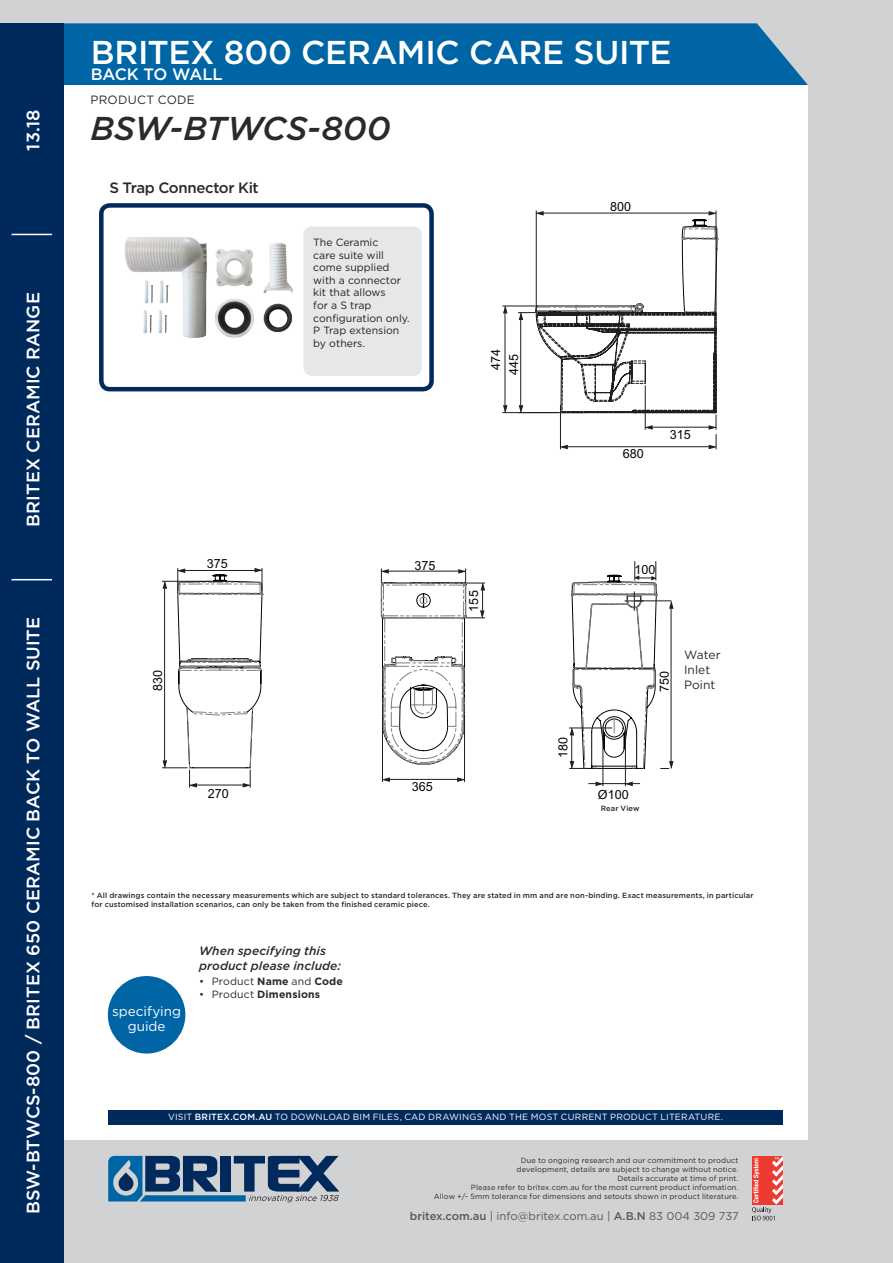
<style>
.page{position:relative;width:893px;height:1263px;background:#d1d2d4}
.page>*{position:absolute;margin:0;border:0;box-sizing:border-box;transform-origin:0 0}
.t1{font:500 33px "Gotham";color:#fff}
.t2{font:italic 500 33px "Gotham";letter-spacing:-.005em;color:#2b292a}
.t3{font:500 18px "Gotham";color:#fff}
.t4{font:500 16.5px "Gotham";color:#fff}
.t5{font:500 15px "Gotham";color:#2b292a}
.t6{font:13.5px/15px "Gotham";color:#fff;text-align:center}
.t7{font:12.6px/17.9px "Arial";color:#040503;text-align:center}
.t8{font:italic 500 12px/15px "Gotham";letter-spacing:.005em;color:#2b292a}
.t9{font:12px/15px "Gotham";letter-spacing:.005em;color:#2b292a}
.t10{font:11.25px "Gotham";color:#57585a}
.t11{font:10.5px/12.6px "Gotham";color:#231f20}
.t12{font:10.5px "Gotham";color:#2b292a}
.t13{font:700 10.5px "Gotham";letter-spacing:.015em;color:#2b292a}
.t14{font:9px "Gotham";letter-spacing:.02em;color:#fff}
.t15{font:7.5px/9px "Gotham";letter-spacing:.01em;color:#2b292a;text-align:right}
.t16{font:500 7.5px/9px "Gotham";letter-spacing:.015em;color:#2b292a}
.s1{font-weight:700}
.s2{font-weight:400}
.s3{font-weight:500}
</style>
<div class="page">
<div style="left:64px;top:23px;width:744px;height:62px;background:#0065a4"></div>
<div style="left:64px;top:85px;width:744px;height:1054px;background:#fff"></div>
<div style="left:0;top:23px;width:64px;height:1240px;background:#00295c"></div>
<hr style="left:12px;top:579px;width:40px;height:1px;background:#fff">
<hr style="left:12px;top:234px;width:40px;height:1px;background:#fff">
<div style="left:108px;top:976px;width:77px;height:77px;background:#0065a4;border-radius:50%"></div>
<div style="left:108px;top:1110px;width:675px;height:14px;background:#00295c"></div>
<svg style="left:752px;top:1156px;width:31px;height:64px"></svg>
<svg style="left:108px;top:1156px;width:231px;height:46px"></svg>
<hr style="left:603px;top:730px;width:1px;height:56px;background:#201d1e">
<hr style="left:625px;top:730px;width:1px;height:56px;background:#201d1e">
<svg style="left:589px;top:782px;width:51px;height:4px"></svg>
<svg style="left:569px;top:561px;width:104px;height:208px"></svg>
<hr style="left:636px;top:601px;width:35px;height:1px;background:#201d1e">
<hr style="left:671px;top:609px;width:1px;height:152px;background:#201d1e">
<svg style="left:503px;top:307px;width:4px;height:6px"></svg>
<svg style="left:503px;top:405px;width:4px;height:7px"></svg>
<hr style="left:503px;top:306px;width:32px;height:1px;background:#201d1e">
<hr style="left:503px;top:412px;width:56px;height:1px;background:#201d1e">
<hr style="left:505px;top:313px;width:1px;height:92px;background:#201d1e">
<svg style="left:518px;top:211px;width:200px;height:238px"></svg>
<hr style="left:568px;top:446px;width:141px;height:1px;background:#201d1e">
<svg style="left:162px;top:568px;width:101px;height:219px"></svg>
<hr style="left:185px;top:570px;width:69px;height:1px;background:#201d1e">
<svg style="left:380px;top:569px;width:105px;height:196px"></svg>
<hr style="left:389px;top:571px;width:69px;height:1px;background:#201d1e">
<svg style="left:457px;top:777px;width:7px;height:4px"></svg>
<svg style="left:383px;top:777px;width:7px;height:4px"></svg>
<hr style="left:464px;top:715px;width:1px;height:67px;background:#201d1e">
<hr style="left:382px;top:715px;width:1px;height:67px;background:#201d1e">
<hr style="left:390px;top:779px;width:67px;height:1px;background:#201d1e">
<div style="left:99px;top:203px;width:335px;height:188px;border:4px solid #00295c;border-radius:9px"></div>
<img style="left:125px;top:237px;width:167px;height:101px">
<div style="left:303px;top:227px;width:119px;height:149px;background:#e6e7e9;border-radius:9px"></div>
<h2 class="t3" style="left:23px;top:151px;width:42px;rotate:-90deg">13.18</h2>
<h2 class="t3" style="left:23px;top:527px;width:233px;rotate:-90deg">BRITEX CERAMIC RANGE</h2>
<h2 class="t3" style="left:23px;top:1214px;width:596px;rotate:-90deg">BSW-BTWCS-800 / BRITEX 650 CERAMIC BACK TO WALL SUITE</h2>
<h1 class="t1" style="left:91px;top:33px;width:21px">BRITEX</h1>
<h1 class="t1" style="left:224px;top:33px;width:101px">800 CERAMIC</h1>
<h1 class="t1" style="left:469px;top:33px;width:24px">CARE</h1>
<h1 class="t1" style="left:574px;top:33px;width:40px">SUITE</h1>
<h3 class="t4" style="left:91px;top:65px;width:13px">BAC</h3>
<h3 class="t4" style="left:127px;top:65px;width:97px">K TO WALL</h3>
<h3 class="t9" style="left:91px;top:92px;width:19px">PRODU</h3>
<h3 class="t9" style="left:137px;top:92px;width:40px">CT CODE</h3>
<h1 class="t2" style="left:91px;top:109px;width:302px">BSW-BTWCS-800</h1>
<h3 class="t5" style="left:109px;top:179px;width:151px">S Trap Connector Kit</h3>
<h3 class="t7" style="left:610px;top:198px;width:23px">800</h3>
<h3 class="t11" style="left:313px;top:236px;width:98px">The Ceramic<br>care suite will come supplied with a connector kit that allows<br>for a S trap configuration only.<br>P Trap extension by others.</h3>
<h3 class="t7" style="left:487px;top:375px;width:28px;rotate:-90deg">474<br>445</h3>
<h3 class="t7" style="left:670px;top:425px;width:23px">315</h3>
<h3 class="t7" style="left:623px;top:445px;width:23px">680</h3>
<h3 class="t7" style="left:207px;top:555px;width:23px">375</h3>
<h3 class="t7" style="left:414px;top:556px;width:23px">375</h3>
<h3 class="t7" style="left:634px;top:561px;width:23px">100</h3>
<h3 class="t7" style="left:465px;top:611px;width:23px;rotate:-90deg">155</h3>
<h3 class="t7" style="left:149px;top:691px;width:23px;rotate:-90deg">830</h3>
<h3 class="t7" style="left:656px;top:692px;width:23px;rotate:-90deg">750</h3>
<h3 class="t9" style="left:684px;top:647px;width:38px">Water<br>Inlet<br>Point</h3>
<h3 class="t7" style="left:554px;top:758px;width:23px;rotate:-90deg">180</h3>
<h3 class="t7" style="left:208px;top:785px;width:23px">270</h3>
<h3 class="t7" style="left:412px;top:778px;width:23px">365</h3>
<h3 class="t7" style="left:598px;top:785px;width:32px">Ø100</h3>
<p class="t16" style="left:601px;top:804px;width:40px">Rear View</p>
<p class="t16" style="left:92px;top:890px;width:663px">* All drawings contain the necessary measurements which are subject to standard tolerances. They are stated in mm and are non-binding. Exact measurements, in particular for customised installation scenarios, can only be taken from the finished ceramic piece.</p>
<h3 class="t8" style="left:199px;top:943px;width:144px">When specifying this product please include:</h3>
<h3 class="t6" style="left:112px;top:1003px;width:70px">specifying guide</h3>
<h3 class="t12" style="left:199px;top:975px;width:146px">• Product <span class="s1">Name</span> and <span class="s1">Code</span></h3>
<h3 class="t13" style="left:199px;top:989px;width:123px"><span class="s2">• Product</span> Dimensions</h3>
<p class="t14" style="left:168px;top:1112px;width:457px">VISIT <span class="s3">britex.com.au</span> to download BIM fi les, CAD drawi ngs and THE MOST current PRODU</p>
<p class="t14" style="left:645px;top:1112px;width:37px">CT LITERA</p>
<p class="t14" style="left:695px;top:1112px;width:14px">TURE</p>
<p class="t14" style="left:721px;top:1112px;width:4px">.</p>
<p class="t15" style="left:434px;top:1155px;width:306px">Due to ongoing research and our commitment to product<br>development, details are subject to change without notice.<br>Details accurate at time of print.<br>Please refer to britex.com.au for the most current product information.<br>Allow +/- 5mm tolerance for dimensions and setouts shown in product literature.</p>
<h3 class="t10" style="left:410px;top:1210px;width:330px"><span class="s3">britex.com.au</span> | info@britex.com.au | <span class="s3">A.B.N</span> 83 004 309 737</h3>
</div>
